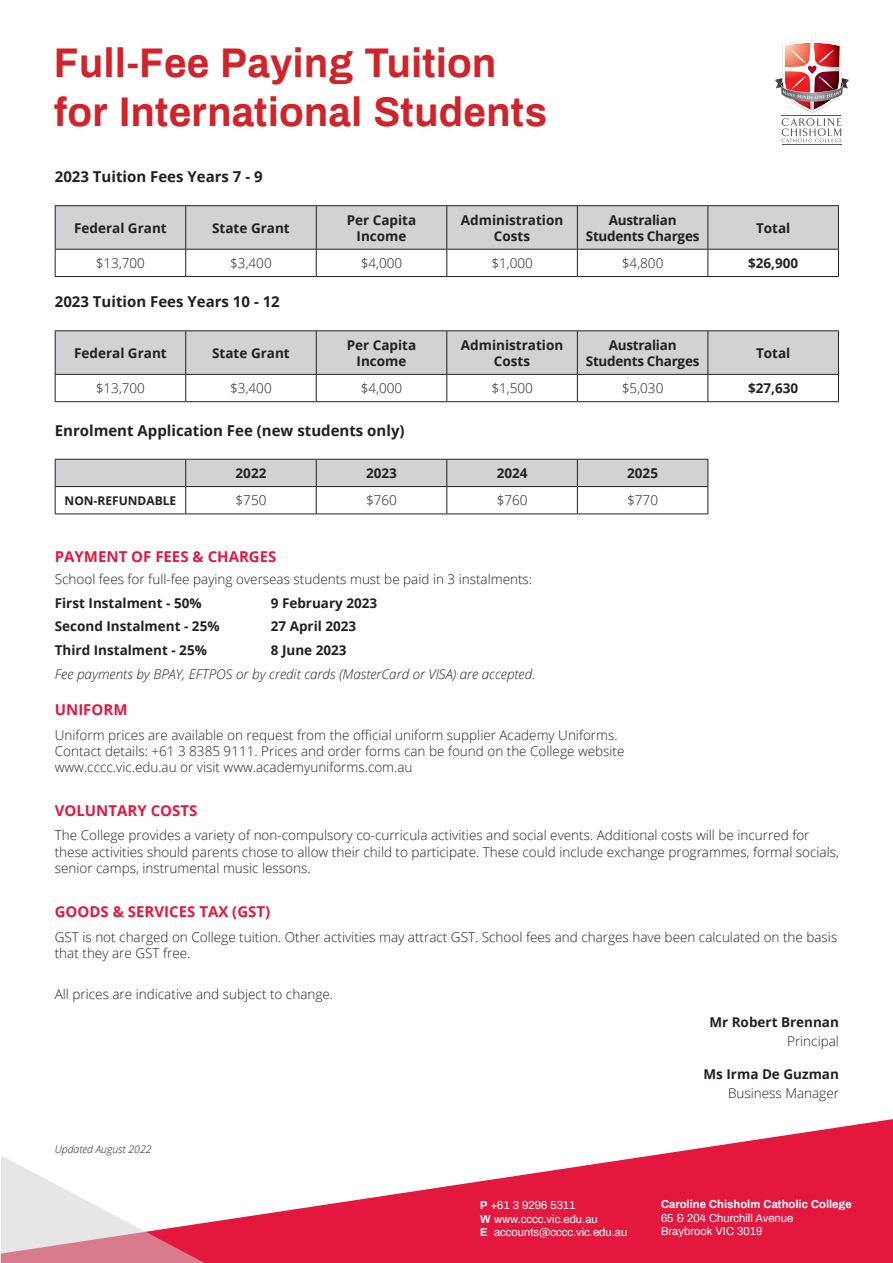
<style>
.page{position:relative;width:893px;height:1263px;background:#fff}
.page>*{position:absolute;margin:0;border:0;box-sizing:border-box;transform-origin:0 0}
.t1{font:700 40.5px "Archivo";color:#d1232a}
.t2{font:700 15px "Open Sans";color:#231f20}
.t3{font:700 15px "Open Sans";color:#e4183e}
.t4{font:300 13.5px/16.2px "Open Sans";color:#231f20}
.t5{font:700 13.5px/16.2px "Open Sans";color:#231f20;text-align:center}
.t6{font:italic 300 13.5px "Open Sans";color:#231f20}
.t7{font:700 13.5px/16.2px "Open Sans";letter-spacing:-.02em;color:#231f20;text-align:center}
.t8{font:700 12px "Open Sans";color:#231f20}
.t9{font:11.25px "Archivo";color:#fff}
.t10{font:700 11.25px "Archivo";color:#fff}
.t11{font:italic 300 10.5px "Open Sans";color:#231f20}
.s1{font-weight:300}
.s2{font-weight:700}
</style>
<div class="page">
<hr style="left:55px;top:205px;width:131px;height:1px;background:#231f20">
<hr style="left:186px;top:205px;width:130px;height:1px;background:#231f20">
<hr style="left:316px;top:205px;width:131px;height:1px;background:#231f20">
<hr style="left:447px;top:205px;width:130px;height:1px;background:#231f20">
<hr style="left:577px;top:205px;width:131px;height:1px;background:#231f20">
<hr style="left:708px;top:205px;width:131px;height:1px;background:#231f20">
<svg style="left:55px;top:206px;width:784px;height:70px"></svg>
<hr style="left:55px;top:276px;width:131px;height:1px;background:#231f20">
<hr style="left:186px;top:276px;width:130px;height:1px;background:#231f20">
<hr style="left:316px;top:276px;width:131px;height:1px;background:#231f20">
<hr style="left:447px;top:276px;width:130px;height:1px;background:#231f20">
<hr style="left:577px;top:276px;width:131px;height:1px;background:#231f20">
<hr style="left:708px;top:276px;width:131px;height:1px;background:#231f20">
<hr style="left:55px;top:330px;width:131px;height:1px;background:#231f20">
<hr style="left:186px;top:330px;width:130px;height:1px;background:#231f20">
<hr style="left:316px;top:330px;width:131px;height:1px;background:#231f20">
<hr style="left:447px;top:330px;width:130px;height:1px;background:#231f20">
<hr style="left:577px;top:330px;width:131px;height:1px;background:#231f20">
<hr style="left:708px;top:330px;width:131px;height:1px;background:#231f20">
<svg style="left:55px;top:331px;width:784px;height:70px"></svg>
<hr style="left:55px;top:401px;width:131px;height:1px;background:#231f20">
<hr style="left:186px;top:401px;width:130px;height:1px;background:#231f20">
<hr style="left:316px;top:401px;width:131px;height:1px;background:#231f20">
<hr style="left:447px;top:401px;width:130px;height:1px;background:#231f20">
<hr style="left:577px;top:401px;width:131px;height:1px;background:#231f20">
<hr style="left:708px;top:401px;width:131px;height:1px;background:#231f20">
<svg style="left:55px;top:459px;width:653px;height:54px"></svg>
<hr style="left:55px;top:513px;width:131px;height:1px;background:#231f20">
<hr style="left:186px;top:513px;width:130px;height:1px;background:#231f20">
<hr style="left:316px;top:513px;width:131px;height:1px;background:#231f20">
<hr style="left:447px;top:513px;width:130px;height:1px;background:#231f20">
<hr style="left:577px;top:513px;width:131px;height:1px;background:#231f20">
<svg style="left:207px;top:1119px;width:686px;height:144px;fill:#e4183e"></svg>
<svg style="left:1px;top:1156px;width:206px;height:107px"></svg>
<svg style="left:775px;top:41px;width:74px;height:101px"></svg>
<hr style="left:782px;top:145px;width:60px;height:1px;background:#57585a">
<hr style="left:782px;top:115px;width:59px;height:1px;background:#57585a">
<p class="t1" style="left:54px;top:35px;width:444px">Full-Fee Paying Tuition</p>
<p class="t1" style="left:54px;top:84px;width:494px">for International Students</p>
<p class="t2" style="left:55px;top:166px;width:209px">2023 Tuition Fees Years 7 - 9</p>
<p class="t5" style="left:74px;top:219px;width:94px">Federal Grant</p>
<p class="t5" style="left:212px;top:219px;width:79px">State Grant</p>
<p class="t5" style="left:347px;top:211px;width:71px">Per Capita<br>Income</p>
<p class="t5" style="left:461px;top:211px;width:104px">Administration<br>Costs</p>
<p class="t7" style="left:586px;top:211px;width:115px">Australian<br>Students Charges</p>
<p class="t5" style="left:756px;top:219px;width:36px">Total</p>
<p class="t4" style="left:96px;top:255px;width:51px">$13,700</p>
<p class="t4" style="left:230px;top:255px;width:43px">$3,400</p>
<p class="t4" style="left:361px;top:255px;width:43px">$4,000</p>
<p class="t4" style="left:491px;top:255px;width:43px">$1,000</p>
<p class="t4" style="left:622px;top:255px;width:43px">$4,800</p>
<p class="t5" style="left:748px;top:255px;width:52px">$26,900</p>
<p class="t2" style="left:55px;top:291px;width:227px">2023 Tuition Fees Years 10 - 12</p>
<p class="t5" style="left:74px;top:344px;width:94px">Federal Grant</p>
<p class="t5" style="left:212px;top:344px;width:79px">State Grant</p>
<p class="t5" style="left:347px;top:336px;width:71px">Per Capita<br>Income</p>
<p class="t5" style="left:461px;top:336px;width:104px">Administration<br>Costs</p>
<p class="t7" style="left:586px;top:336px;width:115px">Australian<br>Students Charges</p>
<p class="t5" style="left:756px;top:344px;width:36px">Total</p>
<p class="t4" style="left:96px;top:380px;width:51px">$13,700</p>
<p class="t4" style="left:230px;top:380px;width:43px">$3,400</p>
<p class="t4" style="left:361px;top:380px;width:43px">$4,000</p>
<p class="t4" style="left:491px;top:380px;width:43px">$1,500</p>
<p class="t4" style="left:622px;top:380px;width:43px">$5,030</p>
<p class="t5" style="left:748px;top:380px;width:52px">$27,630</p>
<p class="t2" style="left:55px;top:420px;width:351px">Enrolment Application Fee (new students only)</p>
<p class="t5" style="left:236px;top:465px;width:32px">2022</p>
<p class="t5" style="left:366px;top:465px;width:32px">2023</p>
<p class="t5" style="left:497px;top:465px;width:32px">2024</p>
<p class="t5" style="left:627px;top:465px;width:32px">2025</p>
<p class="t8" style="left:65px;top:492px;width:113px">NON-REFUNDABLE</p>
<p class="t4" style="left:236px;top:492px;width:32px">$750</p>
<p class="t4" style="left:366px;top:492px;width:32px">$760</p>
<p class="t4" style="left:497px;top:492px;width:32px">$760</p>
<p class="t4" style="left:627px;top:492px;width:32px">$770</p>
<p class="t3" style="left:55px;top:546px;width:223px">PAYMENT OF FEES &amp; CHARGES</p>
<p class="t4" style="left:55px;top:570px;width:479px">School fees for full-fee paying overseas students must be paid in 3 instalments:</p>
<p class="t5" style="left:55px;top:594px;width:148px">First Instalment - 50%</p>
<p class="t5" style="left:271px;top:594px;width:108px">9 February 2023</p>
<p class="t5" style="left:55px;top:618px;width:166px">Second Instalment - 25%</p>
<p class="t5" style="left:271px;top:618px;width:87px">27 April 2023</p>
<p class="t5" style="left:55px;top:642px;width:154px">Third Instalment - 25%</p>
<p class="t5" style="left:271px;top:642px;width:77px">8 June 2023</p>
<p class="t6" style="left:55px;top:665px;width:482px">Fee payments by BPAY, EFTPOS or by credit cards (MasterCard or VISA) are accepted.</p>
<p class="t3" style="left:55px;top:699px;width:74px">UNIFORM</p>
<p class="t4" style="left:55px;top:727px;width:571px">Uniform prices are available on request from the official uniform supplier Academy Uniforms.<br>Contact details: +61 3 8385 9111. Prices and order forms can be found on the College website www.cccc.vic.edu.au or visit www.academyuniforms.com.au</p>
<p class="t3" style="left:55px;top:800px;width:144px">VOLUNTARY COSTS</p>
<p class="t4" style="left:55px;top:827px;width:786px">The College provides a variety of non-compulsory co-curricula activities and social events. Additional costs will be incurred for these activities should parents chose to allow their child to participate. These could include exchange programmes, formal socials, senior camps, instrumental music lessons.</p>
<p class="t3" style="left:55px;top:901px;width:217px">GOODS &amp; SERVICES TAX (GST)</p>
<p class="t4" style="left:55px;top:928px;width:784px">GST is not charged on College tuition. Other activities may attract GST. School fees and charges have been calculated on the basis that they are GST free.</p>
<p class="t4" style="left:55px;top:985px;width:280px">All prices are indicative and subject to change.</p>
<p class="t5" style="left:709px;top:1012px;width:131px;line-height:19.5px;text-align:right">Mr Robert Brennan<br><span class="s1">Principal</span></p>
<p class="t4" style="left:703px;top:1063px;width:137px;line-height:19.5px;text-align:right"><span class="s2">Ms Irma De Guzman<br></span>Business Manager</p>
<p class="t11" style="left:55px;top:1141px;width:98px">Updated August 2022</p>
<p class="t9" style="left:480px;top:1197px;width:97px"><span class="s2">P</span> +61 3 9296 5311</p>
<p class="t9" style="left:480px;top:1211px;width:119px"><span class="s2">W</span> www.cccc.vic.edu.au</p>
<p class="t9" style="left:480px;top:1224px;width:149px"><span class="s2">E</span> accounts@cccc.vic.edu.au</p>
<p class="t10" style="left:661px;top:1197px;width:192px">Caroline Chisholm Catholic College</p>
<p class="t9" style="left:661px;top:1210px;width:134px">65 &amp; 204 Churchill Avenue</p>
<p class="t9" style="left:661px;top:1224px;width:103px">Braybrook VIC 3019</p>
</div>
